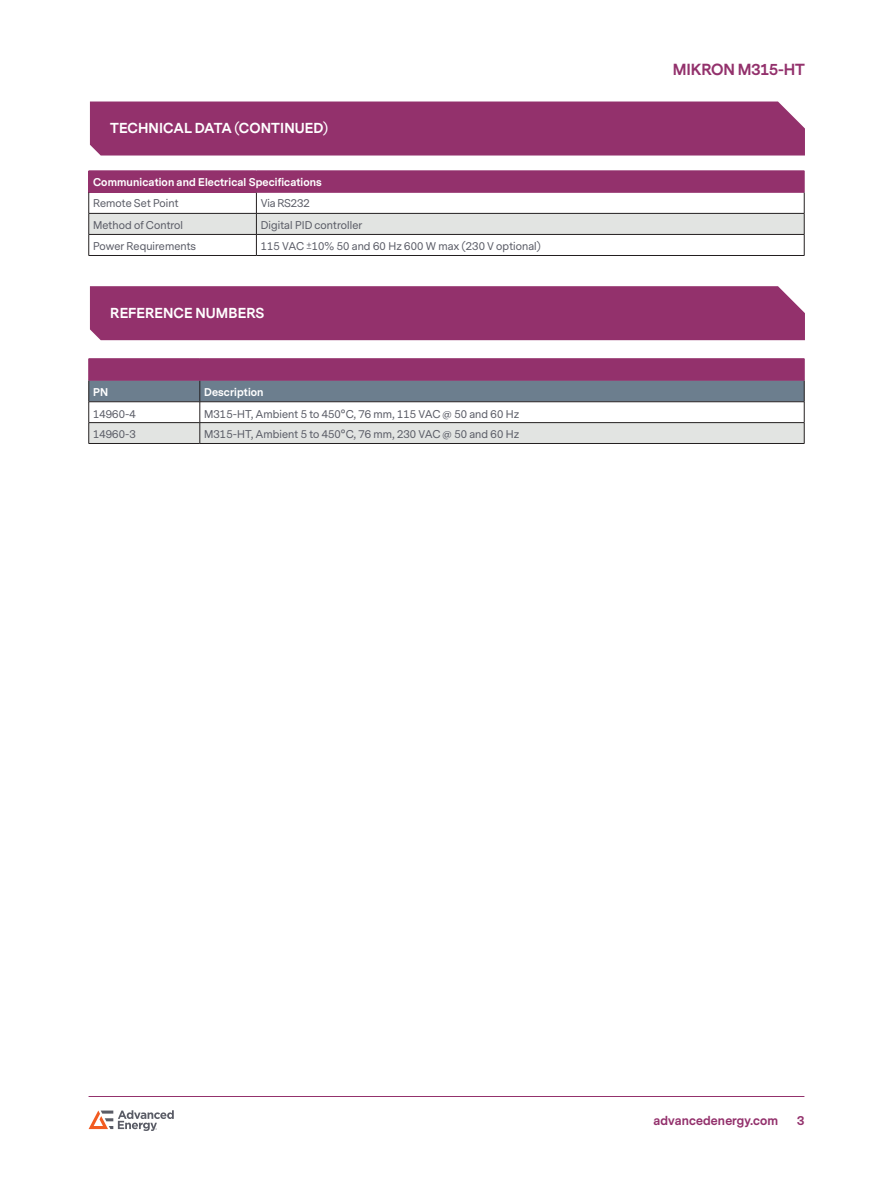
<style>
.page{position:relative;width:893px;height:1188px;background:#fff}
.page>*{position:absolute;margin:0;border:0;box-sizing:border-box;transform-origin:0 0}
.t1{font:700 15px "Messina Sans";letter-spacing:-.01em;color:#93316c}
.Heading_1{font:700 13.5px "Messina Sans";letter-spacing:.01em;color:#fff}
.t2{font:700 12px "Messina Sans";letter-spacing:.01em;color:#93316c}
.table_text{font:10.5px "Messina Sans";letter-spacing:.01em;color:#5a5c66}
.table_head_reverse{font:700 10.5px "Messina Sans";letter-spacing:.01em;color:#fff}
.table_text_bold_reve{font:700 10.5px "Messina Sans";letter-spacing:.01em;color:#fff}
.table_text-2{font:10.5px "Messina Sans";letter-spacing:-.01em;color:#5a5c66}
</style>
<div class="page">
<hr style="left:89px;top:1096px;width:715px;height:1px;background:#93316c">
<svg style="left:89px;top:1110px;width:85px;height:21px"></svg>
<div style="left:89px;top:171px;width:715px;height:21px;background:#93316c"></div>
<div style="left:89px;top:213px;width:167px;height:21px;background:#e2e4e2"></div>
<div style="left:256px;top:213px;width:548px;height:21px;background:#e2e4e2"></div>
<hr style="left:89px;top:234px;width:167px;height:1px;background:#231f20">
<hr style="left:256px;top:234px;width:548px;height:1px;background:#231f20">
<hr style="left:256px;top:255px;width:548px;height:1px;background:#231f20">
<hr style="left:89px;top:192px;width:167px;height:1px;background:#93316c">
<hr style="left:256px;top:192px;width:548px;height:1px;background:#93316c">
<hr style="left:89px;top:213px;width:167px;height:1px;background:#231f20">
<hr style="left:256px;top:213px;width:548px;height:1px;background:#231f20">
<svg style="left:256px;top:193px;width:1px;height:62px"></svg>
<hr style="left:89px;top:255px;width:167px;height:1px;background:#231f20">
<svg style="left:88px;top:171px;width:1px;height:84px"></svg>
<svg style="left:804px;top:171px;width:1px;height:84px"></svg>
<div style="left:90px;top:102px;width:715px;height:54px;background:#93316c"></div>
<div style="left:90px;top:286px;width:715px;height:54px;background:#93316c"></div>
<hr style="left:89px;top:443px;width:111px;height:1px;background:#231f20">
<hr style="left:200px;top:443px;width:604px;height:1px;background:#231f20">
<hr style="left:89px;top:358px;width:111px;height:1px;background:#93316c">
<hr style="left:200px;top:358px;width:604px;height:1px;background:#93316c">
<svg style="left:88px;top:359px;width:717px;height:84px"></svg>
<hr style="left:89px;top:380px;width:111px;height:1px;background:#93316c">
<hr style="left:200px;top:380px;width:604px;height:1px;background:#93316c">
<p class="Heading_1" style="left:110px;top:119px;width:219px">TECHNICAL DATA (CONTINUED)</p>
<p class="table_head_reverse" style="left:93px;top:175px;width:230px">Communication and Electrical Specifications</p>
<p class="table_text" style="left:93px;top:197px;width:87px">Remote Set Point</p>
<p class="table_text-2" style="left:261px;top:197px;width:50px">Via RS232</p>
<p class="table_text" style="left:93px;top:218px;width:92px">Method of Control</p>
<p class="table_text" style="left:261px;top:218px;width:103px">Digital PID controller</p>
<p class="table_text" style="left:93px;top:239px;width:104px">Power Requirements</p>
<p class="table_text" style="left:261px;top:239px;width:281px">115 VAC ±10% 50 and 60 Hz 600 W max (230 V optional)</p>
<p class="Heading_1" style="left:110px;top:303px;width:156px">REFERENCE NUMBERS</p>
<p class="table_text_bold_reve" style="left:93px;top:385px;width:17px">PN</p>
<p class="table_text_bold_reve" style="left:204px;top:385px;width:61px">Description</p>
<p class="table_text" style="left:93px;top:407px;width:44px">14960-4</p>
<p class="table_text" style="left:204px;top:407px;width:317px">M315-HT, Ambient 5 to 450°C, 76 mm, 115 VAC @ 50 and 60 Hz</p>
<p class="table_text" style="left:93px;top:428px;width:44px">14960-3</p>
<p class="table_text" style="left:204px;top:428px;width:317px">M315-HT, Ambient 5 to 450°C, 76 mm, 230 VAC @ 50 and 60 Hz</p>
<h1 class="t1" style="left:673px;top:59px;width:134px">MIKRON M315-HT</h1>
<p class="t2" style="left:653px;top:1113px;width:126px">advancedenergy.com</p>
<p class="t2" style="left:797px;top:1113px;width:9px">3</p>
</div>
